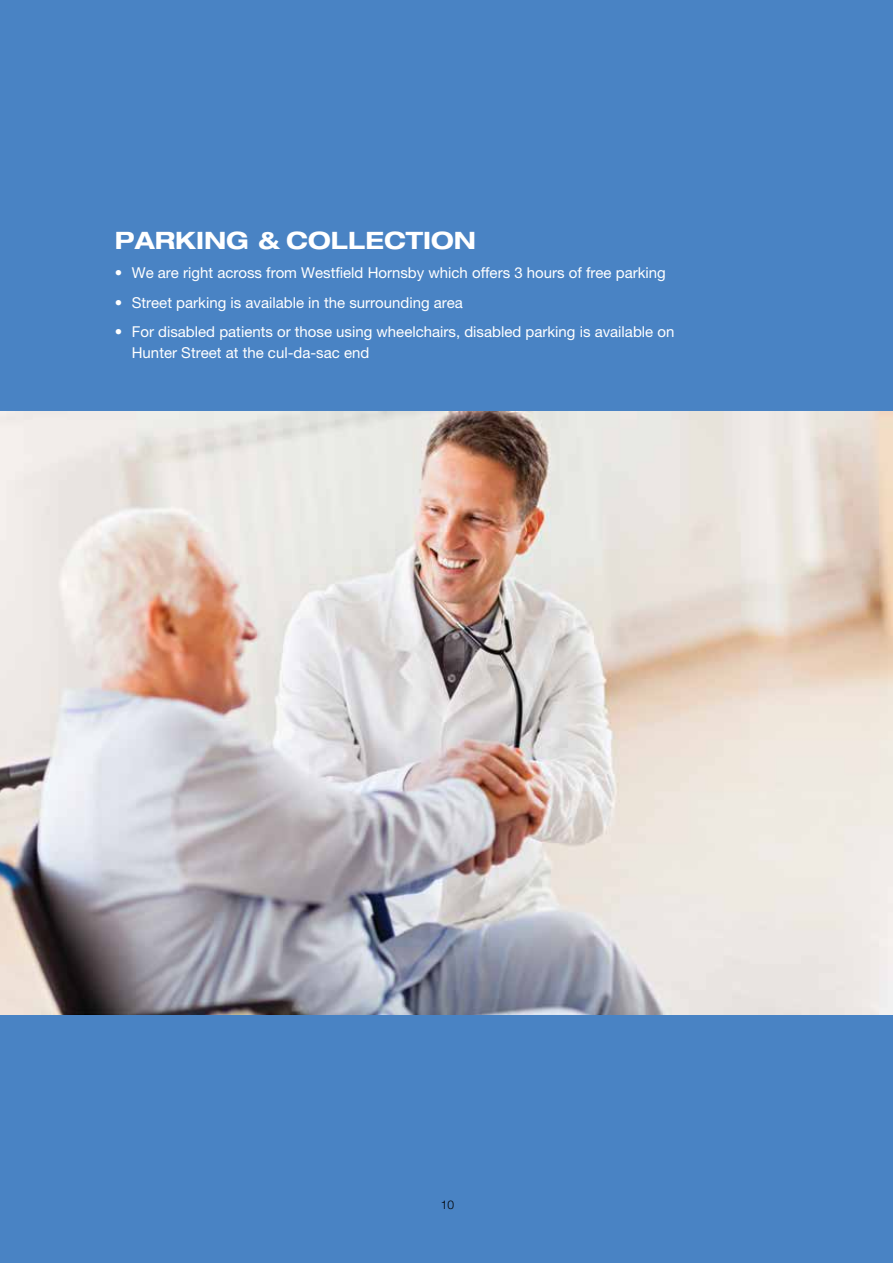
<style>
.page{position:relative;width:893px;height:1263px;background:#4983c4}
.page>*{position:absolute;margin:0;border:0;box-sizing:border-box;transform-origin:0 0}
.t1{font:700 expanded 24px "Helvetica Neue";color:#fff}
.t2{font:15px/21px "Helvetica Neue";color:#fff}
.t3{font:300 12px "Helvetica Neue";color:#000}
.s1{font-weight:300}
</style>
<div class="page">
<img style="left:0;top:411px;width:893px;height:603px">
<h1 class="t1" style="left:115px;top:225px;width:99px">PARKING</h1>
<h1 class="t1" style="left:258px;top:225px;width:215px">&amp; COLLECTION</h1>
<p class="t2" style="left:115px;top:262px;width:552px"><span class="s1">•</span> We are right across from Westfield Hornsby which offers 3 hours of free parking</p>
<p class="t2" style="left:115px;top:291px;width:350px">• Street parking is available in the surrounding area</p>
<p class="t2" style="left:132px;top:321px;width:544px;text-indent:-17px">• For disabled patients or those using wheelchairs, disabled parking is available on<br>Hunter Street at the cul-da-sac end</p>
<p class="t3" style="left:441px;top:1197px;width:15px">10</p>
</div>
